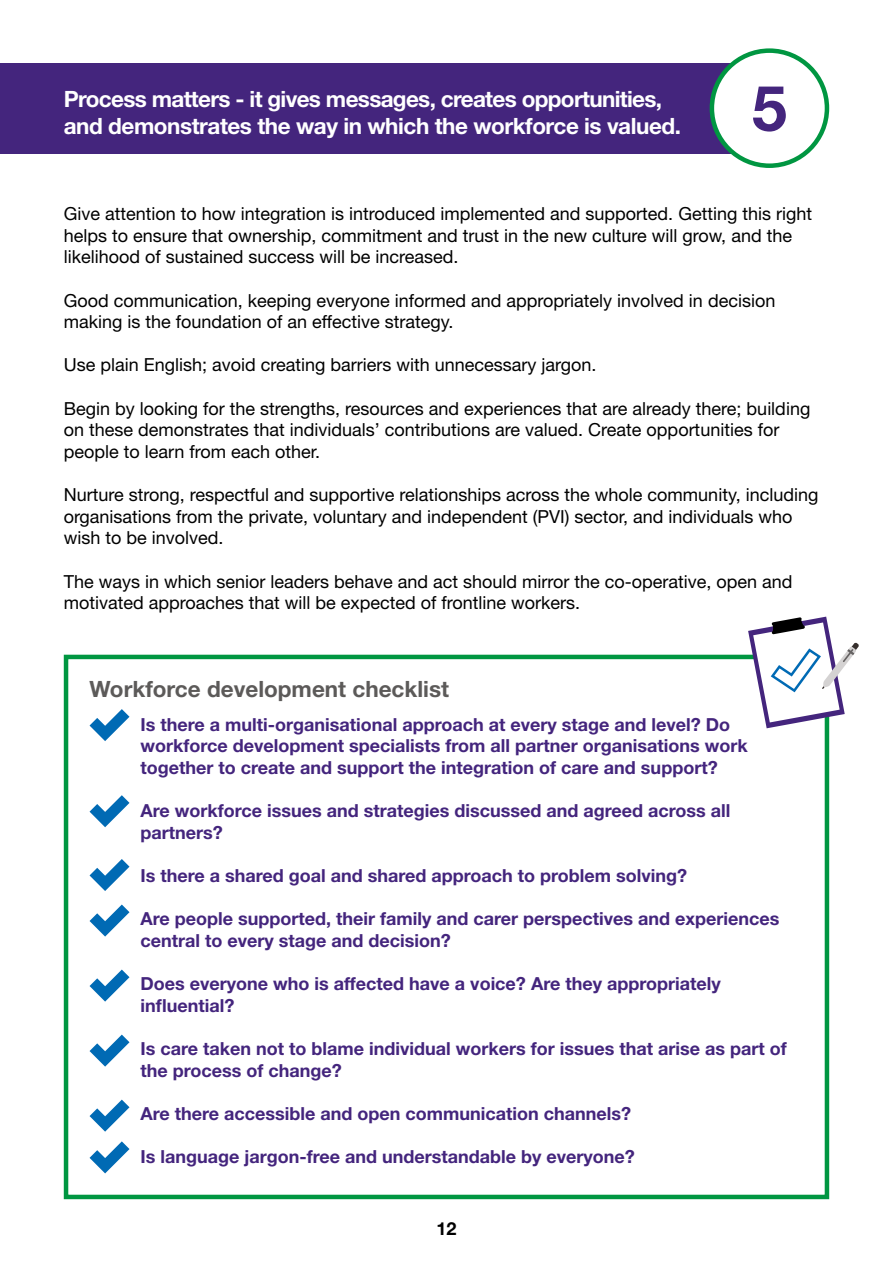
<style>
.page{position:relative;width:893px;height:1263px;background:#fff}
.page>*{position:absolute;margin:0;border:0;box-sizing:border-box;transform-origin:0 0}
.t1{font:700 63px "Helvetica Neue LT Std";color:#44257d}
.t2{font:700 22.5px/27px "Helvetica Neue LT Std";letter-spacing:-.03em;color:#fff}
.t3{font:700 22.5px "Helvetica Neue LT Std";color:#5c5a59}
.t4{font:18px/21.6px "Helvetica Neue LT Std";color:#000}
.t5{font:700 18px/21.6px "Helvetica Neue LT Std";color:#44257d}
.t6{font:700 18px "Helvetica Neue LT Std";color:#000}
</style>
<div class="page">
<div style="left:0;top:63px;width:769px;height:91px;background:#44257d"></div>
<div style="left:712px;top:51px;width:115px;height:115px;background:#fff;border-radius:50%"></div>
<div style="left:710px;top:48px;width:119px;height:120px;border:4px solid #009641;border-radius:50%"></div>
<div style="left:64px;top:655px;width:765px;height:544px;border:4px solid #009641"></div>
<svg style="left:748px;top:617px;width:111px;height:111px"></svg>
<svg style="left:90px;top:709px;width:39px;height:32px"></svg>
<svg style="left:90px;top:795px;width:39px;height:32px"></svg>
<svg style="left:90px;top:859px;width:39px;height:32px"></svg>
<svg style="left:90px;top:904px;width:39px;height:32px"></svg>
<svg style="left:90px;top:969px;width:39px;height:32px"></svg>
<svg style="left:90px;top:1034px;width:39px;height:33px"></svg>
<svg style="left:90px;top:1099px;width:39px;height:33px"></svg>
<svg style="left:90px;top:1141px;width:39px;height:32px"></svg>
<p class="t2" style="left:64px;top:85px;width:619px">Process matters - it gives messages, creates opportunities, and demonstrates the way in which the workforce is valued.</p>
<h1 class="t1" style="left:752px;top:69px;width:37px">5</h1>
<p class="t4" style="left:64px;top:203px;width:750px">Give attention to how integration is introduced implemented and supported. Getting this right helps to ensure that ownership, commitment and trust in the new culture will grow, and the likelihood of sustained success will be increased.</p>
<p class="t4" style="left:64px;top:289px;width:713px">Good communication, keeping everyone informed and appropriately involved in decision making is the foundation of an effective strategy.</p>
<p class="t4" style="left:64px;top:354px;width:534px">Use plain English; avoid creating barriers with unnecessary jargon.</p>
<p class="t4" style="left:64px;top:397px;width:748px">Begin by looking for the strengths, resources and experiences that are already there; building on these demonstrates that individuals’ contributions are valued. Create opportunities for people to learn from each other.</p>
<p class="t4" style="left:64px;top:484px;width:756px">Nurture strong, respectful and supportive relationships across the whole community, including organisations from the private, voluntary and independent (PVI) sector, and individuals who wish to be involved.</p>
<p class="t4" style="left:64px;top:570px;width:730px">The ways in which senior leaders behave and act should mirror the co-operative, open and motivated approaches that will be expected of frontline workers.</p>
<p class="t3" style="left:90px;top:674px;width:361px">Workforce development checklist</p>
<p class="t5" style="left:141px;top:713px;width:609px">Is there a multi-organisational approach at every stage and level? Do workforce development specialists from all partner organisations work together to create and support the integration of care and support?</p>
<p class="t5" style="left:141px;top:800px;width:591px">Are workforce issues and strategies discussed and agreed across all partners?</p>
<p class="t5" style="left:141px;top:864px;width:548px">Is there a shared goal and shared approach to problem solving?</p>
<p class="t5" style="left:141px;top:908px;width:640px">Are people supported, their family and carer perspectives and experiences central to every stage and decision?</p>
<p class="t5" style="left:141px;top:972px;width:582px">Does everyone who is affected have a voice? Are they appropriately influential?</p>
<p class="t5" style="left:141px;top:1037px;width:648px">Is care taken not to blame individual workers for issues that arise as part of the process of change?</p>
<p class="t5" style="left:141px;top:1102px;width:492px">Are there accessible and open communication channels?</p>
<p class="t5" style="left:141px;top:1145px;width:496px">Is language jargon-free and understandable by everyone?</p>
<p class="t6" style="left:436px;top:1218px;width:22px">12</p>
</div>
